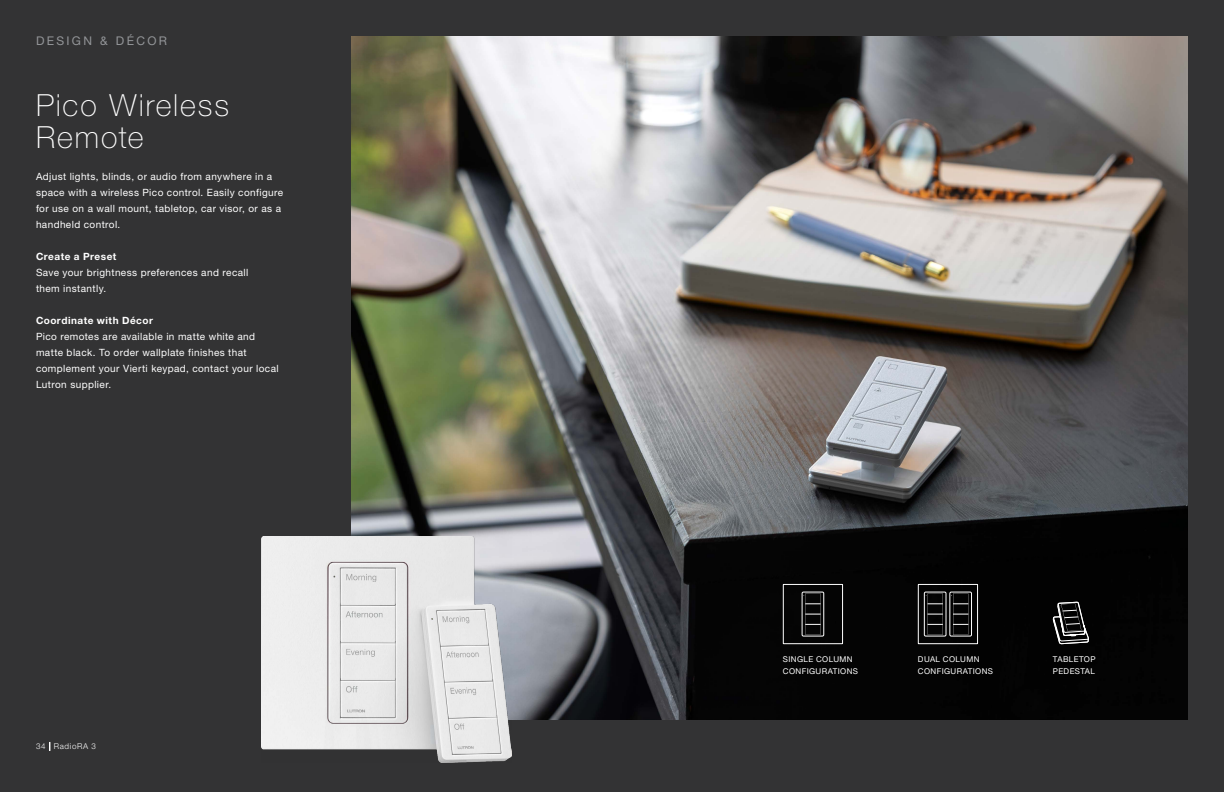
<style>
.page{position:relative;width:1224px;height:792px;background:#333334}
.page>*{position:absolute;margin:0;border:0;box-sizing:border-box;transform-origin:0 0}
.t1{font:100 30.5px/32px "Helvetica Neue LT Std";letter-spacing:.06em;color:#fff}
.t2{font:12px "Helvetica Neue LT Std";letter-spacing:.195em;color:#939598}
.t3{font:10px/16px "Helvetica Neue LT Std";letter-spacing:.04em;color:#fff}
.t4{font:700 10px "Helvetica Neue LT Std";letter-spacing:.05em;color:#fff}
.t5{font:8px/12px "Helvetica Neue LT Std";letter-spacing:.05em;color:#fff}
.t6{font:300 8px "Helvetica Neue LT Std";letter-spacing:.08em;color:#fff}
</style>
<div class="page">
<img style="left:351px;top:36px;width:837px;height:684px">
<div style="left:783px;top:584px;width:60px;height:60px;border:1px solid #fff"></div>
<div style="left:802px;top:592px;width:22px;height:44px;border:1px solid #fff"></div>
<svg style="left:804px;top:593px;width:17px;height:42px"></svg>
<div style="left:918px;top:584px;width:60px;height:60px;border:1px solid #fff"></div>
<div style="left:924px;top:592px;width:22px;height:44px;border:1px solid #fff"></div>
<svg style="left:926px;top:593px;width:17px;height:42px"></svg>
<div style="left:950px;top:592px;width:22px;height:44px;border:1px solid #fff"></div>
<svg style="left:951px;top:593px;width:17px;height:42px"></svg>
<svg style="left:1053px;top:600px;width:36px;height:57px;background:#313131"></svg>
<img style="left:261px;top:536px;width:250px;height:226px">
<p class="t2" style="left:36px;top:33px;width:133px">DESIGN &amp; DÉCOR</p>
<h1 class="t1" style="left:36px;top:89px;width:195px">Pico Wireless<br>Remote</h1>
<p class="t3" style="left:36px;top:168px;width:249px">Adjust lights, blinds, or audio from anywhere in a space with a wireless Pico control. Easily configure for use on a wall mount, tabletop, car visor, or as a handheld control.</p>
<p class="t4" style="left:36px;top:250px;width:82px">Create a Preset</p>
<p class="t3" style="left:36px;top:264px;width:214px">Save your brightness preferences and recall them instantly.</p>
<p class="t4" style="left:36px;top:314px;width:118px">Coordinate with Décor</p>
<p class="t3" style="left:36px;top:328px;width:244px">Pico remotes are available in matte white and matte black. To order wallplate finishes that complement your Vierti keypad, contact your local Lutron supplier.</p>
<p class="t6" style="left:36px;top:741px;width:62px">34 | RadioRA 3</p>
<p class="t5" style="left:783px;top:653px;width:77px">SINGLE COLUMN<br>CONFIGURATIONS</p>
<p class="t5" style="left:918px;top:653px;width:77px">DUAL COLUMN<br>CONFIGURATIONS</p>
<p class="t5" style="left:1053px;top:653px;width:44px">TABLETOP<br>PEDESTAL</p>
</div>
